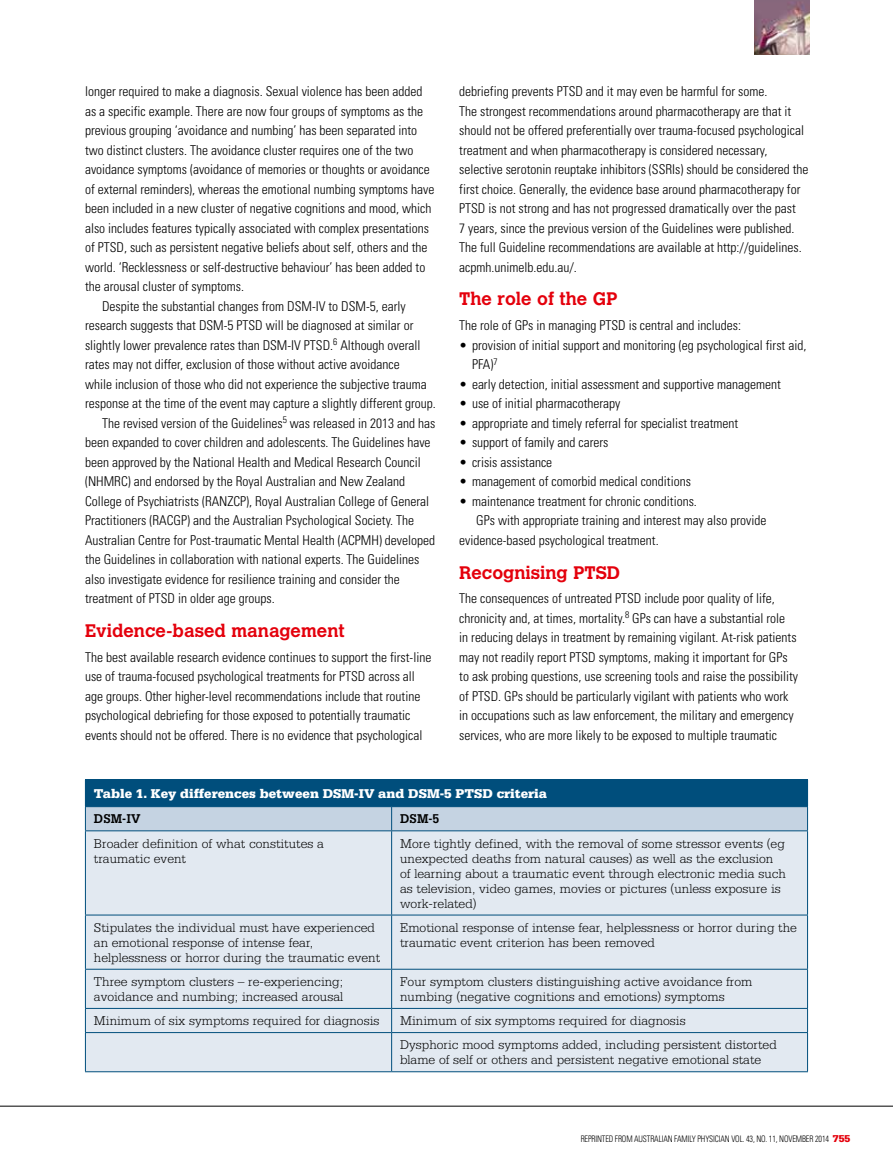
<style>
.page{position:relative;width:893px;height:1170px;background:#fff}
.page>*{position:absolute;margin:0;border:0;box-sizing:border-box;transform-origin:0 0}
.t1{font:700 18px "Calvert";color:#e4000c}
.t2{font:300 condensed 13.5px/19.5px "Univers LT";color:#000}
.t3{font:300 13.5px/15px "Serifa LT";color:#000}
.t4{font:900 13.5px "Serifa LT";color:#fff}
.t5{font:700 13.5px "Serifa LT";color:#000;scale:.9 1}
.t6{font:300 condensed 9px "Univers LT";letter-spacing:-.015em;color:#000;scale:.9 1}
.s1{font-family:"Serifa LT";font-weight:900;font-stretch:normal;font-size:10.5px;color:#e4000c}
</style>
<div class="page">
<hr style="left:0;top:1105px;width:893px;height:1px;background:#000">
<img style="left:755px;top:0;width:54px;height:54px">
<div style="left:86px;top:831px;width:721px;height:240px;background:#e2e9f1"></div>
<hr style="left:85px;top:831px;width:1px;height:83px;background:#004e7c">
<hr style="left:85px;top:915px;width:1px;height:53px;background:#004e7c">
<hr style="left:85px;top:969px;width:1px;height:38px;background:#004e7c">
<svg style="left:85px;top:1008px;width:1px;height:24px"></svg>
<hr style="left:85px;top:1032px;width:1px;height:39px;background:#004e7c">
<hr style="left:391px;top:831px;width:1px;height:83px;background:#004e7c">
<hr style="left:807px;top:831px;width:1px;height:83px;background:#004e7c">
<hr style="left:391px;top:915px;width:1px;height:53px;background:#004e7c">
<hr style="left:807px;top:915px;width:1px;height:53px;background:#004e7c">
<hr style="left:391px;top:969px;width:1px;height:38px;background:#004e7c">
<hr style="left:807px;top:969px;width:1px;height:38px;background:#004e7c">
<svg style="left:391px;top:1008px;width:1px;height:24px"></svg>
<svg style="left:807px;top:1008px;width:1px;height:24px"></svg>
<hr style="left:391px;top:1032px;width:1px;height:39px;background:#004e7c">
<hr style="left:807px;top:1032px;width:1px;height:39px;background:#004e7c">
<hr style="left:85px;top:914px;width:307px;height:1px;background:#004e7c">
<hr style="left:392px;top:914px;width:416px;height:1px;background:#004e7c">
<hr style="left:85px;top:968px;width:307px;height:1px;background:#004e7c">
<hr style="left:392px;top:968px;width:416px;height:1px;background:#004e7c">
<hr style="left:85px;top:1007px;width:307px;height:1px;background:#004e7c">
<hr style="left:392px;top:1007px;width:416px;height:1px;background:#004e7c">
<hr style="left:85px;top:1032px;width:307px;height:1px;background:#004e7c">
<hr style="left:392px;top:1032px;width:416px;height:1px;background:#004e7c">
<hr style="left:85px;top:1071px;width:307px;height:1px;background:#004e7c">
<hr style="left:392px;top:1071px;width:416px;height:1px;background:#004e7c">
<svg style="left:85px;top:779px;width:723px;height:51px;background:#5789a9"></svg>
<hr style="left:85px;top:830px;width:307px;height:1px;background:#004e7c">
<hr style="left:392px;top:830px;width:416px;height:1px;background:#004e7c">
<p class="t2" style="left:85px;top:82px;width:339px">longer required to make a diagnosis. Sexual violence has been added</p>
<p class="t2" style="left:85px;top:101px;width:340px">as a specific example. There are now four groups of symptoms as the</p>
<p class="t2" style="left:85px;top:120px;width:334px">previous grouping ‘avoidance and numbing’ has been separated into</p>
<p class="t2" style="left:85px;top:140px;width:330px">two distinct clusters. The avoidance cluster requires one of the two</p>
<p class="t2" style="left:85px;top:159px;width:346px">avoidance symptoms (avoidance of memories or thoughts or avoidance</p>
<p class="t2" style="left:85px;top:179px;width:351px">of external reminders), whereas the emotional numbing symptoms have</p>
<p class="t2" style="left:85px;top:198px;width:348px">been included in a new cluster of negative cognitions and mood, which</p>
<p class="t2" style="left:85px;top:218px;width:346px">also includes features typically associated with complex presentations</p>
<p class="t2" style="left:85px;top:237px;width:344px">of PTSD, such as persistent negative beliefs about self, others and the</p>
<p class="t2" style="left:85px;top:257px;width:342px">world. ‘Recklessness or self-destructive behaviour’ has been added to</p>
<p class="t2" style="left:85px;top:276px;width:160px">the arousal cluster of symptoms.</p>
<p class="t2" style="left:102px;top:296px;width:305px">Despite the substantial changes from DSM-IV to DSM-5, early</p>
<p class="t2" style="left:85px;top:315px;width:330px">research suggests that DSM-5 PTSD will be diagnosed at similar or</p>
<p class="t2" style="left:85px;top:335px;width:337px">slightly lower prevalence rates than DSM-IV PTSD.<sup>6</sup> Although overall</p>
<p class="t2" style="left:85px;top:355px;width:316px">rates may not differ, exclusion of those without active avoidance</p>
<p class="t2" style="left:85px;top:374px;width:343px">while inclusion of those who did not experience the subjective trauma</p>
<p class="t2" style="left:85px;top:394px;width:352px">response at the time of the event may capture a slightly different group.</p>
<p class="t2" style="left:102px;top:413px;width:335px">The revised version of the Guidelines<sup>5</sup> was released in 2013 and has</p>
<p class="t2" style="left:85px;top:433px;width:347px">been expanded to cover children and adolescents. The Guidelines have</p>
<p class="t2" style="left:85px;top:452px;width:337px">been approved by the National Health and Medical Research Council</p>
<p class="t2" style="left:85px;top:472px;width:322px">(NHMRC) and endorsed by the Royal Australian and New Zealand</p>
<p class="t2" style="left:85px;top:491px;width:346px">College of Psychiatrists (RANZCP), Royal Australian College of General</p>
<p class="t2" style="left:85px;top:511px;width:331px">Practitioners (RACGP) and the Australian Psychological Society. The</p>
<p class="t2" style="left:85px;top:530px;width:352px">Australian Centre for Post-traumatic Mental Health (ACPMH) developed</p>
<p class="t2" style="left:85px;top:549px;width:336px">the Guidelines in collaboration with national experts. The Guidelines</p>
<p class="t2" style="left:85px;top:569px;width:316px">also investigate evidence for resilience training and consider the</p>
<p class="t2" style="left:85px;top:588px;width:191px">treatment of PTSD in older age groups.</p>
<h1 class="t1" style="left:85px;top:619px;width:261px">Evidence-based management</h1>
<p class="t2" style="left:85px;top:647px;width:348px">The best available research evidence continues to support the first-line use of trauma-focused psychological treatments for PTSD across all age groups. Other higher-level recommendations include that routine psychological debriefing for those exposed to potentially traumatic events should not be offered. There is no evidence that psychological</p>
<p class="t2" style="left:459px;top:82px;width:351px">debriefing prevents PTSD and it may even be harmful for some.<br>The strongest recommendations around pharmacotherapy are that it should not be offered preferentially over trauma-focused psychological treatment and when pharmacotherapy is considered necessary, selective serotonin reuptake inhibitors (SSRIs) should be considered the first choice. Generally, the evidence base around pharmacotherapy for PTSD is not strong and has not progressed dramatically over the past<br>7 years, since the previous version of the Guidelines were published.<br>The full Guideline recommendations are available at http://guidelines. acpmh.unimelb.edu.au/.</p>
<h1 class="t1" style="left:459px;top:288px;width:160px">The role of the GP</h1>
<p class="t2" style="left:459px;top:316px;width:283px">The role of GPs in managing PTSD is central and includes:</p>
<p class="t2" style="left:472px;top:335px;width:336px;text-indent:-13px">• provision of initial support and monitoring (eg psychological first aid,<br>PFA)<sup>7</sup></p>
<p class="t2" style="left:459px;top:374px;width:323px">• early detection, initial assessment and supportive management</p>
<p class="t2" style="left:459px;top:394px;width:163px">• use of initial pharmacotherapy</p>
<p class="t2" style="left:459px;top:413px;width:280px">• appropriate and timely referral for specialist treatment</p>
<p class="t2" style="left:459px;top:433px;width:151px">• support of family and carers</p>
<p class="t2" style="left:459px;top:452px;width:94px">• crisis assistance</p>
<p class="t2" style="left:459px;top:472px;width:233px">• management of comorbid medical conditions</p>
<p class="t2" style="left:459px;top:491px;width:239px">• maintenance treatment for chronic conditions.</p>
<p class="t2" style="left:476px;top:510px;width:292px">GPs with appropriate training and interest may also provide</p>
<p class="t2" style="left:459px;top:530px;width:201px">evidence-based psychological treatment.</p>
<h1 class="t1" style="left:459px;top:561px;width:162px">Recognising PTSD</h1>
<p class="t2" style="left:459px;top:589px;width:340px">The consequences of untreated PTSD include poor quality of life, chronicity and, at times, mortality.<sup>8</sup> GPs can have a substantial role<br>in reducing delays in treatment by remaining vigilant. At-risk patients may not readily report PTSD symptoms, making it important for GPs to ask probing questions, use screening tools and raise the possibility of PTSD. GPs should be particularly vigilant with patients who work in occupations such as law enforcement, the military and emergency services, who are more likely to be exposed to multiple traumatic</p>
<p class="t4" style="left:94px;top:785px;width:455px">Table 1. Key differences between DSM-IV and DSM-5 PTSD criteria</p>
<p class="t5" style="left:94px;top:811px;width:53px">DSM-IV</p>
<p class="t5" style="left:400px;top:811px;width:45px">DSM-5</p>
<p class="t3" style="left:94px;top:835px;width:232px">Broader definition of what constitutes a traumatic event</p>
<p class="t3" style="left:400px;top:835px;width:387px">More tightly defined, with the removal of some stressor events (eg unexpected deaths from natural causes) as well as the exclusion of learning about a traumatic event through electronic media such as television, video games, movies or pictures (unless exposure is work-related)</p>
<p class="t3" style="left:94px;top:919px;width:288px">Stipulates the individual must have experienced an emotional response of intense fear, helplessness or horror during the traumatic event</p>
<p class="t3" style="left:400px;top:919px;width:398px">Emotional response of intense fear, helplessness or horror during the traumatic event criterion has been removed</p>
<p class="t3" style="left:94px;top:974px;width:251px">Three symptom clusters – re-experiencing; avoidance and numbing; increased arousal</p>
<p class="t3" style="left:400px;top:974px;width:354px">Four symptom clusters distinguishing active avoidance from numbing (negative cognitions and emotions) symptoms</p>
<p class="t3" style="left:94px;top:1013px;width:287px">Minimum of six symptoms required for diagnosis</p>
<p class="t3" style="left:400px;top:1008px;width:378px;line-height:24.2px">Minimum of six symptoms required for diagnosis<br>Dysphoric mood symptoms added, including persistent distorted</p>
<p class="t3" style="left:400px;top:1052px;width:363px">blame of self or others and persistent negative emotional state</p>
<p class="t6" style="left:581px;top:1133px;width:301px">REPRINTED FROM AUSTRALIAN FAMILY PHYSICIAN VOL. 43, NO. 11, NOVEMBER 2014 <span class="s1">755</span></p>
</div>
